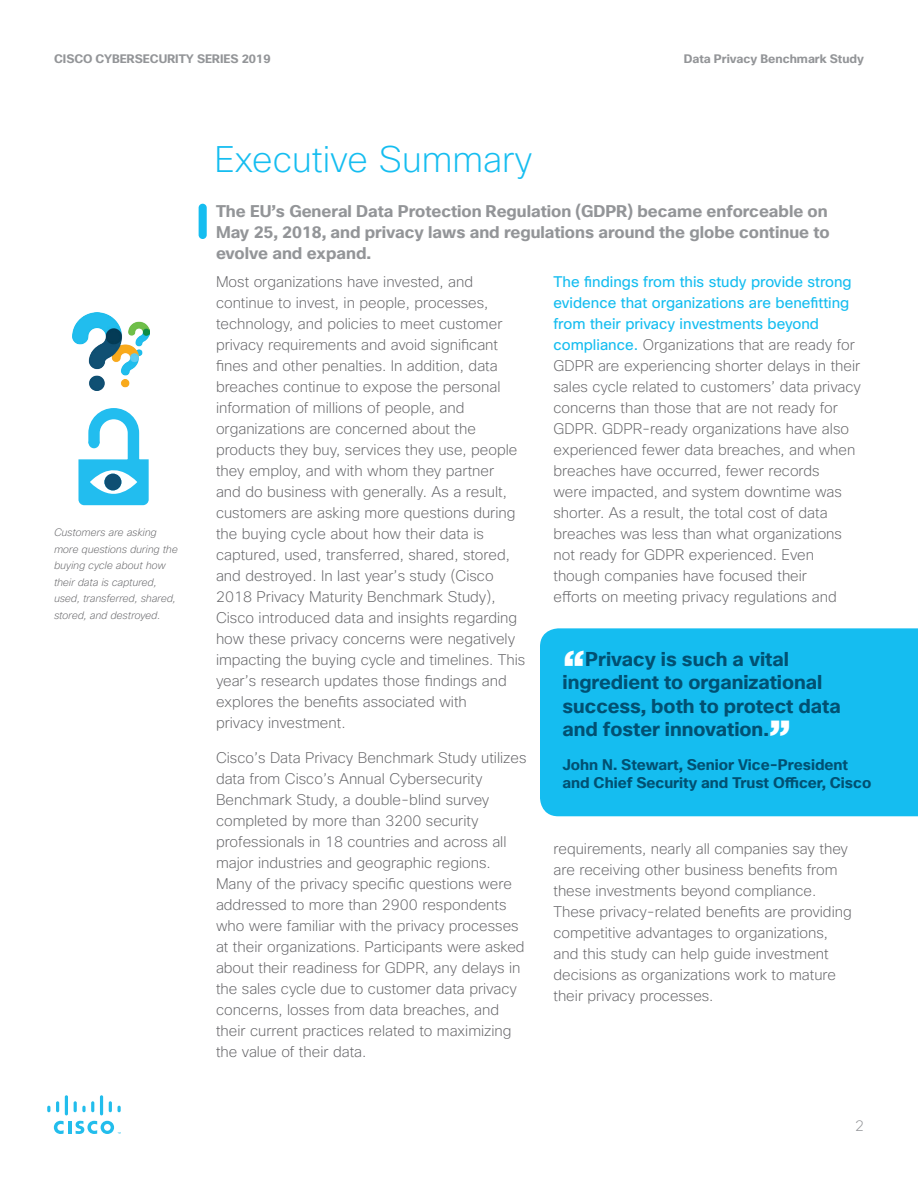
<style>
.page{position:relative;width:918px;height:1188px;background:#fff}
.page>*{position:absolute;margin:0;border:0;box-sizing:border-box;transform-origin:0 0}
.Quote_copy{font:700 45px "Cisco Sans";color:#fff}
.t1{font:200 36px "Cisco Sans";color:#15bdf0}
.Quote_copy-2{font:700 19.5px/23.4px "Cisco Sans";color:#015072}
.Section_lead{font:700 16.5px/21px "Cisco Sans";color:#939598;text-align:justify}
.Body{font:200 15px/21px "Cisco Sans";color:#636366}
.Quote_attrib{font:700 15px/18px "Cisco Sans";color:#015072}
.t2{font:200 15px "Cisco Sans";color:#939598}
.t3{font:700 12px "Cisco Sans";color:#939598}
.Body-2{font:italic 200 10.5px/16.5px "Cisco Sans";color:#636366}
.s1{font-weight:400;color:#15bdf0}
</style>
<div class="page">
<svg style="left:47px;top:1106px;width:3px;height:6px"></svg>
<svg style="left:56px;top:1101px;width:3px;height:11px"></svg>
<hr style="left:65px;top:1095px;width:3px;height:20px;background:#22bdec;border-radius:2px">
<svg style="left:74px;top:1101px;width:20px;height:11px"></svg>
<hr style="left:100px;top:1095px;width:3px;height:20px;background:#22bdec;border-radius:2px">
<svg style="left:109px;top:1101px;width:3px;height:11px"></svg>
<svg style="left:118px;top:1106px;width:3px;height:6px"></svg>
<svg style="left:54px;top:1121px;width:67px;height:13px"></svg>
<div style="left:540px;top:628px;width:378px;height:188px;background:#15bdf0"></div>
<svg style="left:78px;top:408px;width:71px;height:98px"></svg>
<div style="left:89px;top:438px;width:10px;height:10px;background:#22bdef;border-radius:50%"></div>
<div style="left:104px;top:474px;width:17px;height:16px;background:#0f4f73;border-radius:50%"></div>
<img style="left:73px;top:313px;width:76px;height:78px">
<div style="left:199px;top:204px;width:8px;height:35px;background:#15bdf0;border-radius:4px"></div>
<p class="t3" style="left:54px;top:52px;width:218px">CISCO CYBERSECURITY SERIES 2019</p>
<p class="t3" style="left:684px;top:52px;width:182px">Data Privacy Benchmark Study</p>
<p class="t1" style="left:214px;top:137px;width:319px">Executive Summary</p>
<p class="Body-2" style="left:54px;top:524px;width:125px">Customers are asking more questions during the buying cycle about how their data is captured, used, transferred, shared, stored, and destroyed.</p>
<p class="Section_lead" style="left:216px;top:201px;width:615px">The EU’s General Data Protection Regulation (GDPR) became enforceable on May 25, 2018, and privacy laws and regulations around the globe continue to evolve and expand.</p>
<p class="Body" style="left:216px;top:271px;width:311px">Most organizations have invested, and continue to invest, in people, processes, technology, and policies to meet customer privacy requirements and avoid significant fines and other penalties. In addition, data breaches continue to expose the personal information of millions of people, and organizations are concerned about the products they buy, services they use, people they employ, and with whom they partner<br>and do business with generally. As a result, customers are asking more questions during the buying cycle about how their data is captured, used, transferred, shared, stored, and destroyed. In last year’s study (Cisco 2018 Privacy Maturity Benchmark Study), Cisco introduced data and insights regarding how these privacy concerns were negatively impacting the buying cycle and timelines. This year’s research updates those findings and explores the benefits associated with<br>privacy investment.</p>
<p class="Body" style="left:216px;top:747px;width:312px">Cisco’s Data Privacy Benchmark Study utilizes data from Cisco’s Annual Cybersecurity Benchmark Study, a double-blind survey completed by more than 3200 security professionals in 18 countries and across all major industries and geographic regions.<br>Many of the privacy specific questions were addressed to more than 2900 respondents who were familiar with the privacy processes at their organizations. Participants were asked about their readiness for GDPR, any delays in the sales cycle due to customer data privacy concerns, losses from data breaches, and their current practices related to maximizing the value of their data.</p>
<p class="Body" style="left:554px;top:271px;width:309px"><span class="s1">The findings from this study provide strong evidence that organizations are benefitting from their privacy investments beyond compliance.</span> Organizations that are ready for GDPR are experiencing shorter delays in their sales cycle related to customers’ data privacy concerns than those that are not ready for GDPR. GDPR-ready organizations have also experienced fewer data breaches, and when breaches have occurred, fewer records<br>were impacted, and system downtime was shorter. As a result, the total cost of data breaches was less than what organizations not ready for GDPR experienced. Even though companies have focused their<br>efforts on meeting privacy regulations and</p>
<p class="Quote_copy" style="left:562px;top:638px;width:24px">“</p>
<p class="Quote_copy-2" style="left:562px;top:648px;width:280px;text-indent:23px">Privacy is such a vital ingredient to organizational success, both to protect data and foster innovation.</p>
<p class="Quote_copy" style="left:769px;top:708px;width:24px">”</p>
<p class="Quote_attrib" style="left:562px;top:756px;width:310px">John N. Stewart, Senior Vice-President and Chief Security and Trust Officer, Cisco</p>
<p class="Body" style="left:554px;top:838px;width:300px">requirements, nearly all companies say they are receiving other business benefits from these investments beyond compliance.<br>These privacy-related benefits are providing competitive advantages to organizations, and this study can help guide investment decisions as organizations work to mature their privacy processes.</p>
<p class="t2" style="left:855px;top:1116px;width:10px">2</p>
</div>
